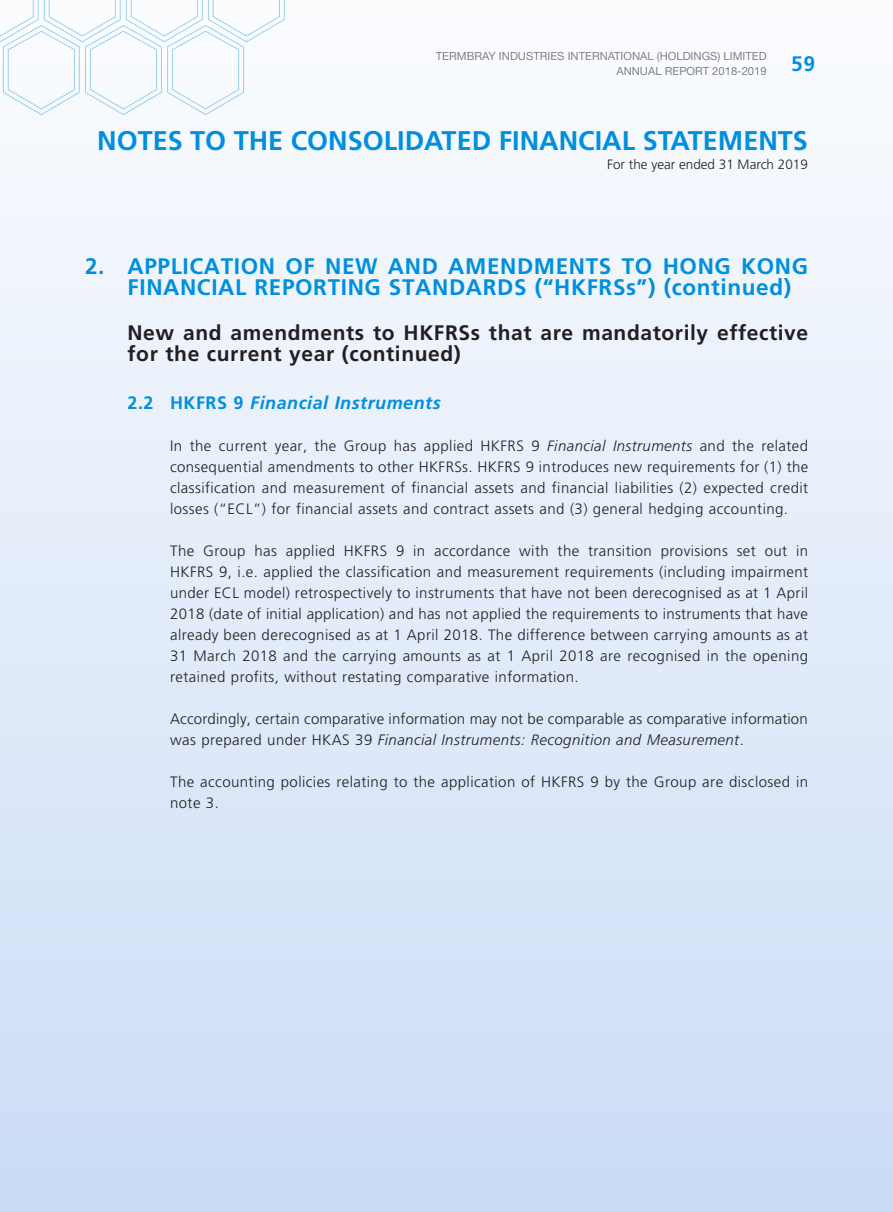
<style>
.page{position:relative;width:893px;height:1212px;background:#fff}
.page>*{position:absolute;margin:0;border:0;box-sizing:border-box;transform-origin:0 0}
.t1{font:700 27px "Frutiger LT Std";color:#008fde}
.t2{font:700 22.5px/21px "Frutiger LT Std";letter-spacing:.03em;color:#008fde}
.t3{font:700 21px/21px "Frutiger LT Std";letter-spacing:.03em;color:#231f20}
.t4{font:700 21px "Frutiger LT Std";color:#008fde}
.t5{font:italic 700 18px "Frutiger LT Std";letter-spacing:.03em;color:#008fde}
.t6{font:300 15px/21px "Frutiger LT Std";letter-spacing:.03em;color:#231f20;text-align:justify}
.t7{font:300 15px/21px "Frutiger LT Std";letter-spacing:.01em;color:#231f20}
.t8{font:300 13.5px "Frutiger LT Std";color:#231f20}
.t9{font:11.25px/15px "Helvetica Neue LT Std";color:#808285;text-align:right}
.s1{font-style:normal}
.s2{font-style:italic}
</style>
<div class="page">
<div style="left:0;top:0;width:893px;height:1212px;background:linear-gradient(to bottom,#fbfcfe,#cadcf6)"></div>
<div style="left:432px;top:48px;width:338px;height:31px;background:#fff"></div>
<svg style="left:0;top:0;width:286px;height:116px"></svg>
<p class="t9" style="left:436px;top:49px;width:332px">TERMBRAY INDUSTRIES INTERNATIONAL (HOLDINGS) LIMITED<br>ANNUAL REPORT 2018-2019</p>
<h3 class="t4" style="left:791px;top:51px;width:25px">59</h3>
<h1 class="t1" style="left:97px;top:125px;width:712px">NOTES TO THE CONSOLIDATED FINANCIAL STATEMENTS</h1>
<p class="t8" style="left:607px;top:157px;width:202px">For the year ended 31 March 2019</p>
<h2 class="t2" style="left:85px;top:256px;width:381px">2. APPLICATION OF NEW AND amendments</h2>
<h2 class="t2" style="left:128px;top:256px;width:682px;text-indent:494px">to HONG KONG<br>FINANCIAL REPORTING STANDARDS (“HKFRSs”) (continued)</h2>
<h3 class="t3" style="left:128px;top:322px;width:682px">New and amendments to HKFRSs that are mandatorily effective for the current year (continued)</h3>
<p class="t5" style="left:128px;top:392px;width:315px"><span class="s1">2.2 HKFRS 9</span> Financial Instruments</p>
<p class="t6" style="left:170px;top:435px;width:640px">In the current year, the Group has applied HKFRS 9 <span class="s2">Financial Instruments</span> and the related consequential amendments to other HKFRSs. HKFRS 9 introduces new requirements for (1) the classification and measurement of financial assets and financial liabilities (2) expected credit losses (“ECL”) for financial assets and contract assets and (3) general hedging accounting.</p>
<p class="t6" style="left:170px;top:540px;width:640px">The Group has applied HKFRS 9 in accordance with the transition provisions set out in HKFRS 9, i.e. applied the classification and measurement requirements (including impairment under ECL model) retrospectively to instruments that have not been derecognised as at 1 April 2018 (date of initial application) and has not applied the requirements to instruments that have already been derecognised as at 1 April 2018. The difference between carrying amounts as at 31 March 2018 and the carrying amounts as at 1 April 2018 are recognised in the opening retained profits, without restating comparative information.</p>
<p class="t7" style="left:170px;top:708px;width:639px">Accordingly, certain comparative information may not be comparable as comparative information was prepared under HKAS 39 <span class="s2">Financial Instruments: Recognition and Measurement</span>.</p>
<p class="t6" style="left:170px;top:771px;width:639px">The accounting policies relating to the application of HKFRS 9 by the Group are disclosed in note 3.</p>
</div>
